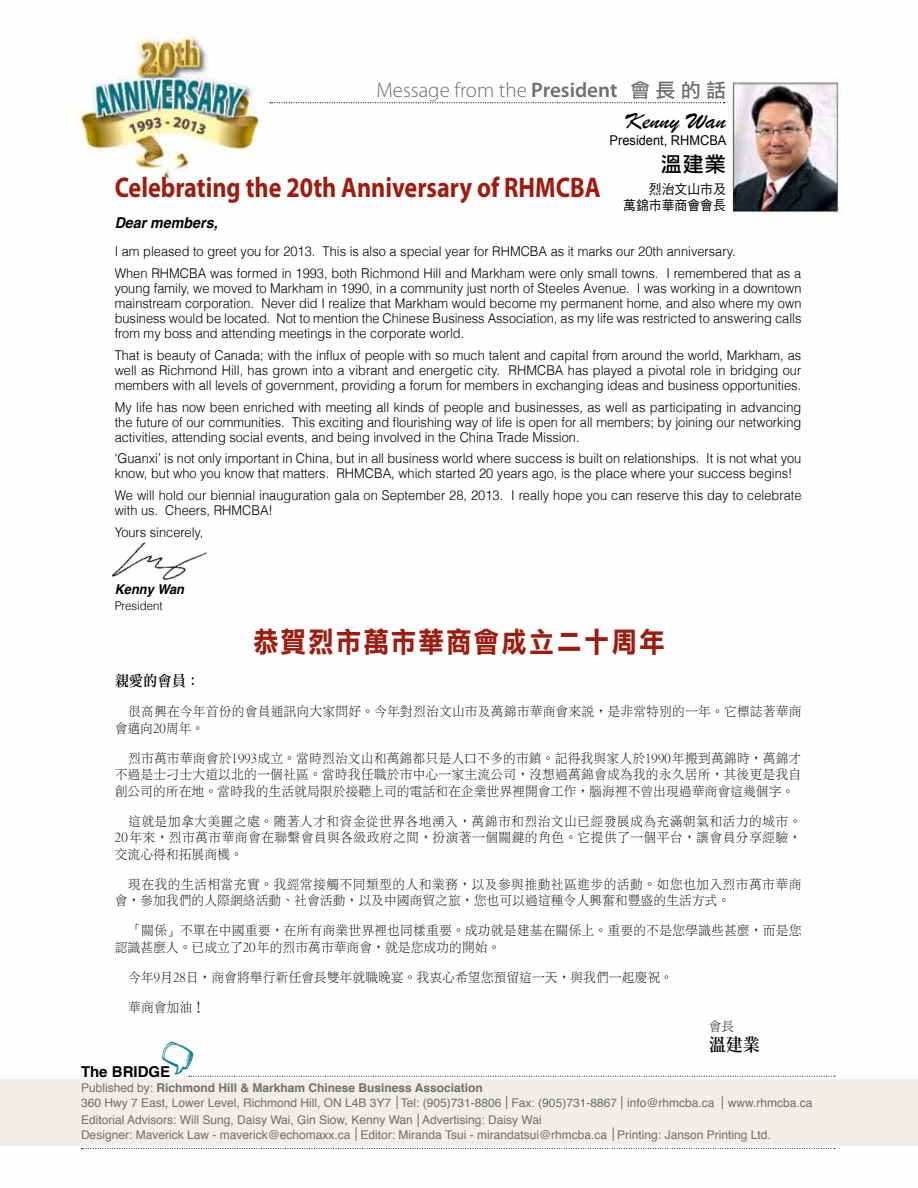
<style>
.page{position:relative;width:918px;height:1188px;background:#fff}
.page>*{position:absolute;margin:0;border:0;box-sizing:border-box;transform-origin:0 0}
.t1{font:700 28.5px "Myriad Pro";color:#9e1c0f;scale:.85 1}
.t2{font:28.5px "DF Li Hei Bd HK BF";letter-spacing:.075em;color:#9e1c0f;scale:.9 1}
.t3{font:24px "Brush Script";color:#000;scale:1.1 1}
.t4{font:300 21px "Myriad Pro";color:#6d6e71}
.t5{font:21px "Li Gothic Med";color:#000}
.t6{font:18px "DF Li Song Md HK BF";color:#000;scale:.95 1}
.t7{font:italic 700 15px "Helvetica";color:#000;scale:.95 1}
.t8{font:700 15px "Helvetica";color:#000}
.t9{font:15px "DF Li Song Md HK BF";color:#000;scale:.95 1}
.t10{font:300 13.5px/15px "Helvetica";color:#000;scale:.95 1}
.t11{font:13.5px/16.5px "DF Li Song Lt HK BF";letter-spacing:.01em;color:#000;scale:.95 1}
.t12{font:13.5px/16.5px "DF Li Song Lt HK BF";letter-spacing:.03em;color:#000;scale:.95 1}
.t13{font:13.5px "Arial";color:#000;scale:.95 1}
.t14{font:13.5px/16.2px "DF Hei Md HK BF";color:#000;text-align:right;scale:.95 1}
.t15{font:italic 700 13.5px "Helvetica";color:#000;scale:.95 1}
.t16{font:12px/15px "Helvetica";color:#6d6e71}
.t17{font:300 12px "Helvetica";color:#000;scale:.95 1}
.s1{font-weight:600}
.s2{font-family:"DF Li Hei Md HK BF";font-weight:400;font-size:19.5px}
.s3{font-size:14.25px}
.s4{font-weight:700}
</style>
<div class="page">
<img style="left:67px;top:32px;width:774px;height:1118px">
<svg style="left:270px;top:102px;width:455px;height:1px"></svg>
<div style="left:0;top:1079px;width:918px;height:67px;background:#f1eee7"></div>
<img style="left:96px;top:532px;width:121px;height:62px">
<svg style="left:397px;top:1096px;width:1px;height:13px"></svg>
<svg style="left:418px;top:1113px;width:1px;height:14px"></svg>
<svg style="left:356px;top:1127px;width:1px;height:14px"></svg>
<svg style="left:613px;top:1127px;width:1px;height:14px"></svg>
<svg style="left:506px;top:1096px;width:1px;height:13px"></svg>
<svg style="left:621px;top:1096px;width:1px;height:13px"></svg>
<svg style="left:722px;top:1096px;width:1px;height:13px"></svg>
<svg style="left:162px;top:1042px;width:673px;height:35px"></svg>
<svg style="left:81px;top:1148px;width:754px;height:1px"></svg>
<h3 class="t4" style="left:376px;top:77px;width:351px">Message from the <span class="s1">President</span> <span class="s2">會長的話</span></h3>
<h1 class="t1" style="left:115px;top:169px;width:573px">Celebrating the 20th Anniversary of RHMCBA</h1>
<h2 class="t3" style="left:625px;top:106px;width:93px">Kenny Wan</h2>
<p class="t13" style="left:610px;top:131px;width:125px">President, RHMCBA</p>
<h3 class="t5" style="left:661px;top:153px;width:67px">溫建業</h3>
<p class="t14" style="left:623px;top:181px;width:109px">烈治文山市及<br>萬錦市華商會會長</p>
<p class="t7" style="left:115px;top:210px;width:110px">Dear members,</p>
<p class="t10" style="left:115px;top:240px;width:724px;line-height:21.8px">I am pleased to greet you for 2013. This is also a special year for RHMCBA as it marks our 20th anniversary.<br>When RHMCBA was formed in 1993, both Richmond Hill and Markham were only small towns. I remembered that as a</p>
<p class="t10" style="left:115px;top:280px;width:724px;text-align:justify">young family, we moved to Markham in 1990, in a community just north of Steeles Avenue. I was working in a downtown mainstream corporation. Never did I realize that Markham would become my permanent home, and also where my own business would be located. Not to mention the Chinese Business Association, as my life was restricted to answering calls from my boss and attending meetings in the corporate world.</p>
<p class="t10" style="left:115px;top:347px;width:724px;text-align:justify">That is beauty of Canada; with the influx of people with so much talent and capital from around the world, Markham, as well as Richmond Hill, has grown into a vibrant and energetic city. RHMCBA has played a pivotal role in bridging our members with all levels of government, providing a forum for members in exchanging ideas and business opportunities.</p>
<p class="t10" style="left:115px;top:399px;width:724px;text-align:justify">My life has now been enriched with meeting all kinds of people and businesses, as well as participating in advancing the future of our communities. This exciting and flourishing way of life is open for all members; by joining our networking activities, attending social events, and being involved in the China Trade Mission.</p>
<p class="t10" style="left:115px;top:450px;width:724px">‘Guanxi’ is not only important in China, but in all business world where success is built on relationships. It is not what you know, but who you know that matters. RHMCBA, which started 20 years ago, is the place where your success begins!</p>
<p class="t10" style="left:115px;top:487px;width:724px">We will hold our biennial inauguration gala on September 28, 2013. I really hope you can reserve this day to celebrate with us. Cheers, RHMCBA!</p>
<p class="t10" style="left:115px;top:524px;width:95px">Yours sincerely,</p>
<p class="t15" style="left:115px;top:578px;width:75px">Kenny Wan</p>
<p class="t17" style="left:115px;top:596px;width:52px">President</p>
<h1 class="t2" style="left:253px;top:627px;width:459px">恭賀烈市萬市華商會成立二十周年</h1>
<p class="t9" style="left:115px;top:673px;width:91px">親愛的會員：</p>
<p class="t11" style="left:115px;top:704px;width:725px;text-indent:14px">很高興在今年首份的會員通訊向大家問好。今年對烈治文山市及萬錦市華商會來說，是非常特別的一年。它標誌著華商會邁向<span class="s3">20</span>周年。</p>
<p class="t11" style="left:115px;top:750px;width:724px;text-align:justify;text-indent:14px">烈市萬市華商會於<span class="s3">1993</span>成立。當時烈治文山和萬錦都只是人口不多的市鎮。記得我與家人於<span class="s3">1990</span>年搬到萬錦時，萬錦才不過是士刁士大道以北的一個社區。當時我任職於市中心一家主流公司，沒想過萬錦會成為我的永久居所，其後更是我自創公司的所在地。當時我的生活就局限於接聽上司的電話和在企業世界裡開會工作，腦海裡不曾出現過華商會這幾個字。</p>
<p class="t11" style="left:115px;top:813px;width:724px;text-align:justify;text-indent:13px">這就是加拿大美麗之處。隨著人才和資金從世界各地湧入，萬錦市和烈治文山已經發展成為充滿朝氣和活力的城市。<span class="s3">20</span>年來，烈市萬市華商會在聯繫會員與各級政府之間，扮演著一個關鍵的角色。它提供了一個平台，讓會員分享經驗，交流心得和拓展商機。</p>
<p class="t12" style="left:115px;top:876px;width:724px;text-indent:14px">現在我的生活相當充實。我經常接觸不同類型的人和業務，以及參與推動社區進步的活動。如您也加入烈市萬市華商會，參加我們的人際網絡活動、社會活動，以及中國商貿之旅，您也可以過這種令人興奮和豐盛的生活方式。</p>
<p class="t11" style="left:115px;top:923px;width:725px;text-indent:14px">「關係」不單在中國重要，在所有商業世界裡也同樣重要。成功就是建基在關係上。重要的不是您學識些甚麼，而是您認識甚麼人。已成立了<span class="s3">20</span>年的烈市萬市華商會，就是您成功的開始。</p>
<p class="t11" style="left:128px;top:969px;width:575px">今年<span class="s3">9</span>月<span class="s3">28</span>日，商會將舉行新任會長雙年就職晚宴。我衷心希望您預留這一天，與我們一起慶祝。</p>
<p class="t11" style="left:128px;top:999px;width:83px">華商會加油！</p>
<p class="t11" style="left:709px;top:1019px;width:29px">會長</p>
<h3 class="t6" style="left:709px;top:1035px;width:56px">溫建業</h3>
<p class="t8" style="left:81px;top:1060px;width:91px">The BRIDGE</p>
<p class="t16" style="left:81px;top:1081px;width:733px">Published by: <span class="s4">Richmond Hill &amp; Markham Chinese Business Association<br></span>360 Hwy 7 East, Lower Level, Richmond Hill, ON L4B 3Y7 Tel: (905)731-8806 Fax: (905)731-8867 info@rhmcba.ca www.rhmcba.ca</p>
<p class="t16" style="left:81px;top:1113px;width:691px">Editorial Advisors: Will Sung, Daisy Wai, Gin Siow, Kenny Wan Advertising: Daisy Wai<br>Designer: Maverick Law - maverick@echomaxx.ca Editor: Miranda Tsui - mirandatsui@rhmcba.ca Printing: Janson Printing Ltd.</p>
</div>
